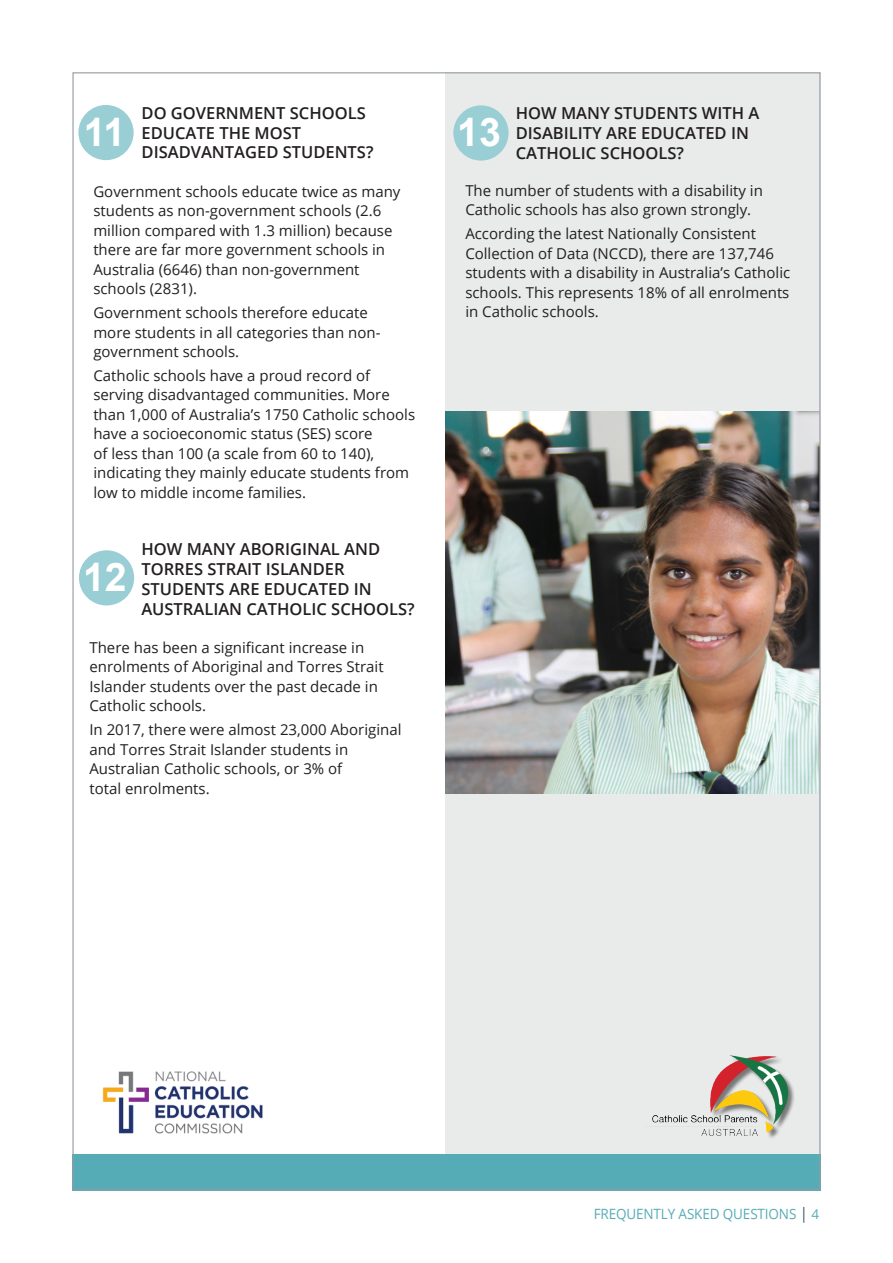
<style>
.page{position:relative;width:893px;height:1263px;background:#fff}
.page>*{position:absolute;margin:0;border:0;box-sizing:border-box;transform-origin:0 0}
.t1{font:700 39.3px "Arial";color:#fff}
.t2{font:600 16.5px/19.8px "Open Sans";color:#231f20}
.t3{font:15px/19.5px "Open Sans";color:#231f20}
.t4{font:14.1px "Open Sans";letter-spacing:-.01em;color:#56acb6;scale:.95 1}
.s1{font-size:15.75px;color:#39596b}
.s2{font-size:13.5px}
</style>
<div class="page">
<div style="left:445px;top:72px;width:376px;height:1118px;background:#e9eaea"></div>
<div style="left:79px;top:550px;width:55px;height:55px;background:#98ced4;border-radius:50%"></div>
<div style="left:453px;top:105px;width:56px;height:56px;background:#98ced4;border-radius:50%"></div>
<div style="left:78px;top:105px;width:56px;height:55px;background:#98ced4;border-radius:50%"></div>
<div style="left:72px;top:1154px;width:749px;height:37px;background:#56acb6"></div>
<img style="left:102px;top:1071px;width:161px;height:63px">
<img style="left:652px;top:1056px;width:142px;height:82px">
<img style="left:445px;top:411px;width:373px;height:383px">
<h1 class="t1" style="left:84px;top:106px;width:43px">11</h1>
<p class="t2" style="left:142px;top:102px;width:233px">DO GOVERNMENT SCHOOLS<br>EDUCATE THE MOST<br>DISADVANTAGED STUDENTS?</p>
<p class="t3" style="left:93px;top:181px;width:309px">Government schools educate twice as many students as non-government schools (2.6 million compared with 1.3 million) because there are far more government schools in Australia (6646) than non-government schools (2831).</p>
<p class="t3" style="left:93px;top:302px;width:289px">Government schools therefore educate more students in all categories than non&shy;government schools.</p>
<p class="t3" style="left:93px;top:365px;width:323px">Catholic schools have a proud record of serving disadvantaged communities. More than 1,000 of Australia’s 1750 Catholic schools have a socioeconomic status (SES) score<br>of less than 100 (a scale from 60 to 140), indicating they mainly educate students from low to middle income families.</p>
<h1 class="t1" style="left:83px;top:551px;width:45px">12</h1>
<p class="t2" style="left:141px;top:539px;width:275px">HOW MANY ABORIGINAL AND<br>TORRES STRAIT ISLANDER<br>STUDENTS ARE EDUCATED IN<br>AUSTRALIAN CATHOLIC SCHOOLS?</p>
<p class="t3" style="left:89px;top:637px;width:296px">There has been a significant increase in enrolments of Aboriginal and Torres Strait Islander students over the past decade in Catholic schools.</p>
<p class="t3" style="left:89px;top:719px;width:314px">In 2017, there were almost 23,000 Aboriginal and Torres Strait Islander students in Australian Catholic schools, or 3% of<br>total enrolments.</p>
<h1 class="t1" style="left:457px;top:106px;width:45px">13</h1>
<p class="t2" style="left:516px;top:103px;width:245px">HOW MANY STUDENTS WITH A<br>DISABILITY ARE EDUCATED IN<br>CATHOLIC SCHOOLS?</p>
<p class="t3" style="left:465px;top:180px;width:299px">The number of students with a disability in<br>Catholic schools has also grown strongly.</p>
<p class="t3" style="left:465px;top:223px;width:326px">According the latest Nationally Consistent Collection of Data (NCCD), there are 137,746 students with a disability in Australia’s Catholic schools. This represents 18% of all enrolments in Catholic schools.</p>
<p class="t4" style="left:594px;top:1204px;width:239px">FREQUENTLY ASKED QUESTIONS <span class="s1">|</span> <span class="s2">4</span></p>
</div>
